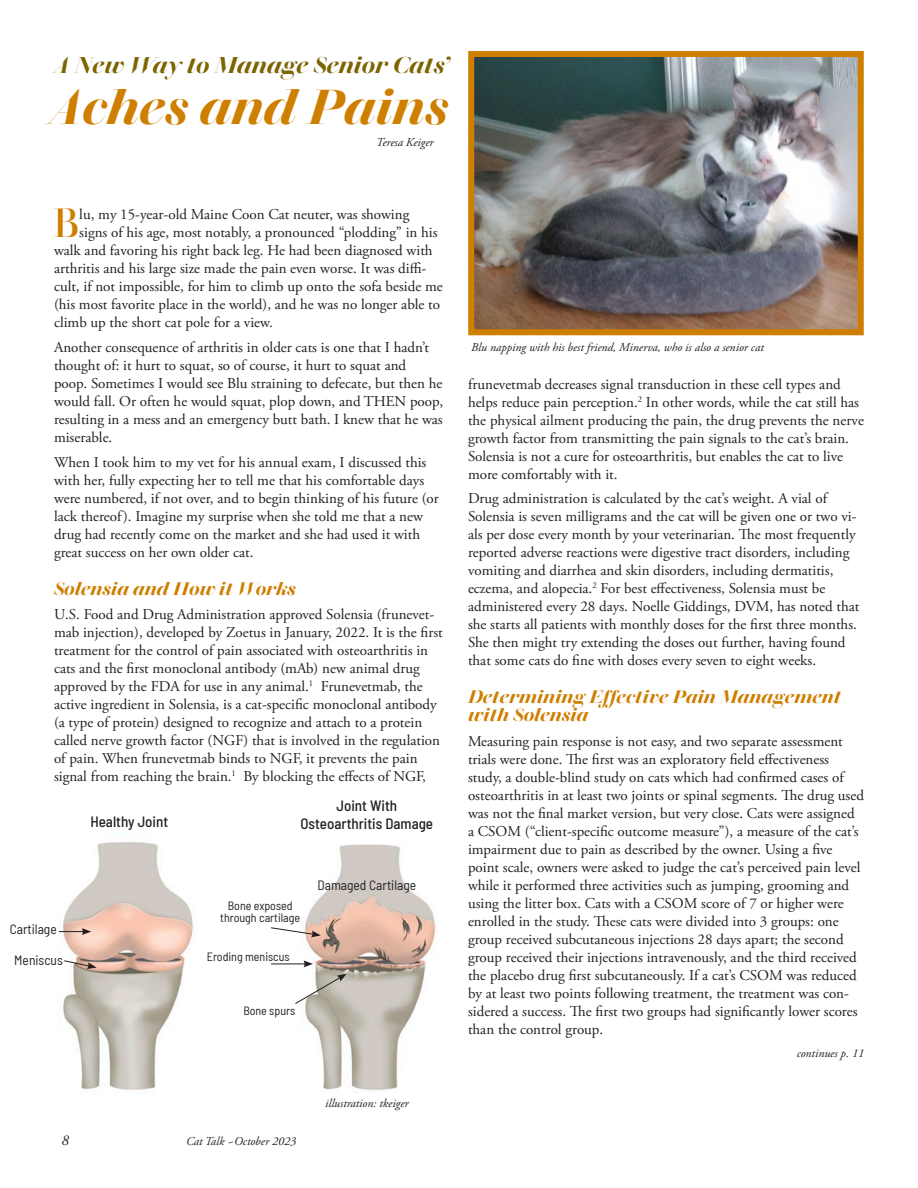
<style>
.page{position:relative;width:918px;height:1188px;background:#fff}
.page>*{position:absolute;margin:0;border:0;box-sizing:border-box;transform-origin:0 0}
.Text_-_Serif{font:italic 600 48.75px "Walbaum 96 pt";color:#ce7f00}
.Text_-_Serif_w_Drop{font:500 40.5px "Walbaum 96 pt";color:#ce7f00}
.Text_-_Serif-2{font:italic 600 22.8px "Walbaum 96 pt";color:#7c6400}
.Text_-_Serif-3{font:italic 600 18px/18px "Walbaum 96 pt";color:#ce7f00}
.Text_-_Serif-4{font:15px/18px "Adobe Garamond Pro";color:#231f20}
.Text_-_Serif_w_Drop-2{font:15px "Adobe Garamond Pro";color:#231f20}
.Text_-_Serif-5{font:500 semi-condensed 15px/18px "Barlow";color:#231f20;text-align:center}
.t1{font:italic 15px "Adobe Garamond Pro";color:#231f20}
.Text_-_Serif-6{font:semi-condensed 13.5px "Barlow";color:#231f20}
.Caption_-_Serif_copy{font:italic 12px "Adobe Garamond Pro";color:#231f20}
.Text_-_Serif-7{font:semi-condensed 12px "Barlow";color:#231f20}
.Byline_-_serif{font:italic 12px "Adobe Garamond Pro";color:#231f20}
</style>
<div class="page">
<img style="left:475px;top:58px;width:382px;height:270px">
<div style="left:468px;top:51px;width:396px;height:284px;border:6px solid #ce7f00"></div>
<img style="left:58px;top:842px;width:378px;height:249px">
<svg style="left:59px;top:928px;width:32px;height:7px"></svg>
<svg style="left:63px;top:960px;width:34px;height:9px"></svg>
<hr style="left:271px;top:964px;width:35px;height:1px;background:#231f20">
<svg style="left:304px;top:960px;width:9px;height:7px"></svg>
<svg style="left:294px;top:974px;width:53px;height:31px"></svg>
<svg style="left:270px;top:927px;width:51px;height:10px"></svg>
<p class="Text_-_Serif-2" style="left:54px;top:47px;width:397px">A New Way to Manage Senior Cats’</p>
<p class="Text_-_Serif" style="left:50px;top:68px;width:401px">Aches and Pains</p>
<p class="Byline_-_serif" style="left:376px;top:135px;width:59px">Teresa Keiger</p>
<p class="Text_-_Serif_w_Drop" style="left:53px;top:190px;width:28px">B</p>
<p class="Text_-_Serif_w_Drop-2" style="left:79px;top:206px;width:332px">lu, my 15-year-old Maine Coon Cat neuter, was showing</p>
<p class="Text_-_Serif_w_Drop-2" style="left:79px;top:224px;width:360px">signs of his age, most notably, a pronounced “plodding” in his</p>
<p class="Text_-_Serif_w_Drop-2" style="left:54px;top:242px;width:380px">walk and favoring his right back leg. He had been diagnosed with</p>
<p class="Text_-_Serif_w_Drop-2" style="left:54px;top:260px;width:374px">arthritis and his large size made the pain even worse. It was diffi-</p>
<p class="Text_-_Serif_w_Drop-2" style="left:54px;top:278px;width:390px">cult, if not impossible, for him to climb up onto the sofa beside me</p>
<p class="Text_-_Serif_w_Drop-2" style="left:54px;top:296px;width:388px">(his most favorite place in the world), and he was no longer able to</p>
<p class="Text_-_Serif_w_Drop-2" style="left:54px;top:314px;width:220px">climb up the short cat pole for a view.</p>
<p class="Text_-_Serif-4" style="left:54px;top:339px;width:391px">Another consequence of arthritis in older cats is one that I hadn’t thought of: it hurt to squat, so of course, it hurt to squat and<br>poop. Sometimes I would see Blu straining to defecate, but then he would fall. Or often he would squat, plop down, and THEN poop, resulting in a mess and an emergency butt bath. I knew that he was miserable.</p>
<p class="Text_-_Serif-4" style="left:54px;top:453px;width:386px">When I took him to my vet for his annual exam, I discussed this with her, fully expecting her to tell me that his comfortable days were numbered, if not over, and to begin thinking of his future (or lack thereof). Imagine my surprise when she told me that a new drug had recently come on the market and she had used it with great success on her own older cat.</p>
<p class="Text_-_Serif-3" style="left:54px;top:578px;width:243px">Solensia and How it Works</p>
<p class="Text_-_Serif-4" style="left:54px;top:606px;width:390px">U.S. Food and Drug Administration approved Solensia (frunevet&shy;mab injection), developed by Zoetus in January, 2022. It is the first treatment for the control of pain associated with osteoarthritis in cats and the first monoclonal antibody (mAb) new animal drug approved by the FDA for use in any animal.<sup>1</sup> Frunevetmab, the active ingredient in Solensia, is a cat-specific monoclonal antibody (a type of protein) designed to recognize and attach to a protein called nerve growth factor (NGF) that is involved in the regulation of pain. When frunevetmab binds to NGF, it prevents the pain signal from reaching the brain.<sup>1</sup> By blocking the effects of NGF,</p>
<p class="Text_-_Serif-5" style="left:90px;top:811px;width:79px">Healthy Joint</p>
<p class="Text_-_Serif-6" style="left:10px;top:920px;width:48px">Cartilage</p>
<p class="Text_-_Serif-6" style="left:14px;top:951px;width:50px">Meniscus</p>
<p class="Text_-_Serif-5" style="left:301px;top:796px;width:134px">Joint With<br>Osteoarthritis Damage</p>
<p class="Text_-_Serif-7" style="left:228px;top:897px;width:66px">Bone exposed</p>
<p class="Text_-_Serif-7" style="left:220px;top:909px;width:81px">through cartilage</p>
<p class="Text_-_Serif-7" style="left:207px;top:948px;width:84px">Eroding meniscus</p>
<p class="Text_-_Serif-7" style="left:243px;top:1002px;width:53px">Bone spurs</p>
<p class="Text_-_Serif-6" style="left:318px;top:876px;width:100px">Damaged Cartilage</p>
<p class="Byline_-_serif" style="left:325px;top:1096px;width:85px">illustration: tkeiger</p>
<p class="t1" style="left:62px;top:1131px;width:9px">8</p>
<p class="Caption_-_Serif_copy" style="left:186px;top:1134px;width:112px">Cat Talk ~October 2023</p>
<p class="Caption_-_Serif_copy" style="left:471px;top:340px;width:294px">Blu napping with his best friend, Minerva, who is also a senior cat</p>
<p class="Text_-_Serif-4" style="left:468px;top:376px;width:397px">frunevetmab decreases signal transduction in these cell types and helps reduce pain perception.<sup>2</sup> In other words, while the cat still has the physical ailment producing the pain, the drug prevents the nerve growth factor from transmitting the pain signals to the cat’s brain.<br>Solensia is not a cure for osteoarthritis, but enables the cat to live more comfortably with it.</p>
<p class="Text_-_Serif-4" style="left:468px;top:490px;width:393px">Drug administration is calculated by the cat’s weight. A vial of Solensia is seven milligrams and the cat will be given one or two vi&shy;als per dose every month by your veterinarian. The most frequently reported adverse reactions were digestive tract disorders, including vomiting and diarrhea and skin disorders, including dermatitis, eczema, and alopecia.<sup>2</sup> For best effectiveness, Solensia must be administered every 28 days. Noelle Giddings, DVM, has noted that she starts all patients with monthly doses for the first three months.<br>She then might try extending the doses out further, having found that some cats do fine with doses every seven to eight weeks.</p>
<p class="Text_-_Serif-3" style="left:468px;top:687px;width:375px">Determining Effective Pain Management with Solensia</p>
<p class="Text_-_Serif-4" style="left:468px;top:733px;width:398px">Measuring pain response is not easy, and two separate assessment trials were done. The first was an exploratory field effectiveness study, a double-blind study on cats which had confirmed cases of osteoarthritis in at least two joints or spinal segments. The drug used was not the final market version, but very close. Cats were assigned a CSOM (“client-specific outcome measure”), a measure of the cat’s impairment due to pain as described by the owner. Using a five point scale, owners were asked to judge the cat’s perceived pain level while it performed three activities such as jumping, grooming and using the litter box. Cats with a CSOM score of 7 or higher were enrolled in the study. These cats were divided into 3 groups: one group received subcutaneous injections 28 days apart; the second group received their injections intravenously, and the third received the placebo drug first subcutaneously. If a cat’s CSOM was reduced by at least two points following treatment, the treatment was con&shy;sidered a success. The first two groups had significantly lower scores than the control group.</p>
<p class="Caption_-_Serif_copy" style="left:797px;top:1046px;width:69px">continues p. 11</p>
</div>
